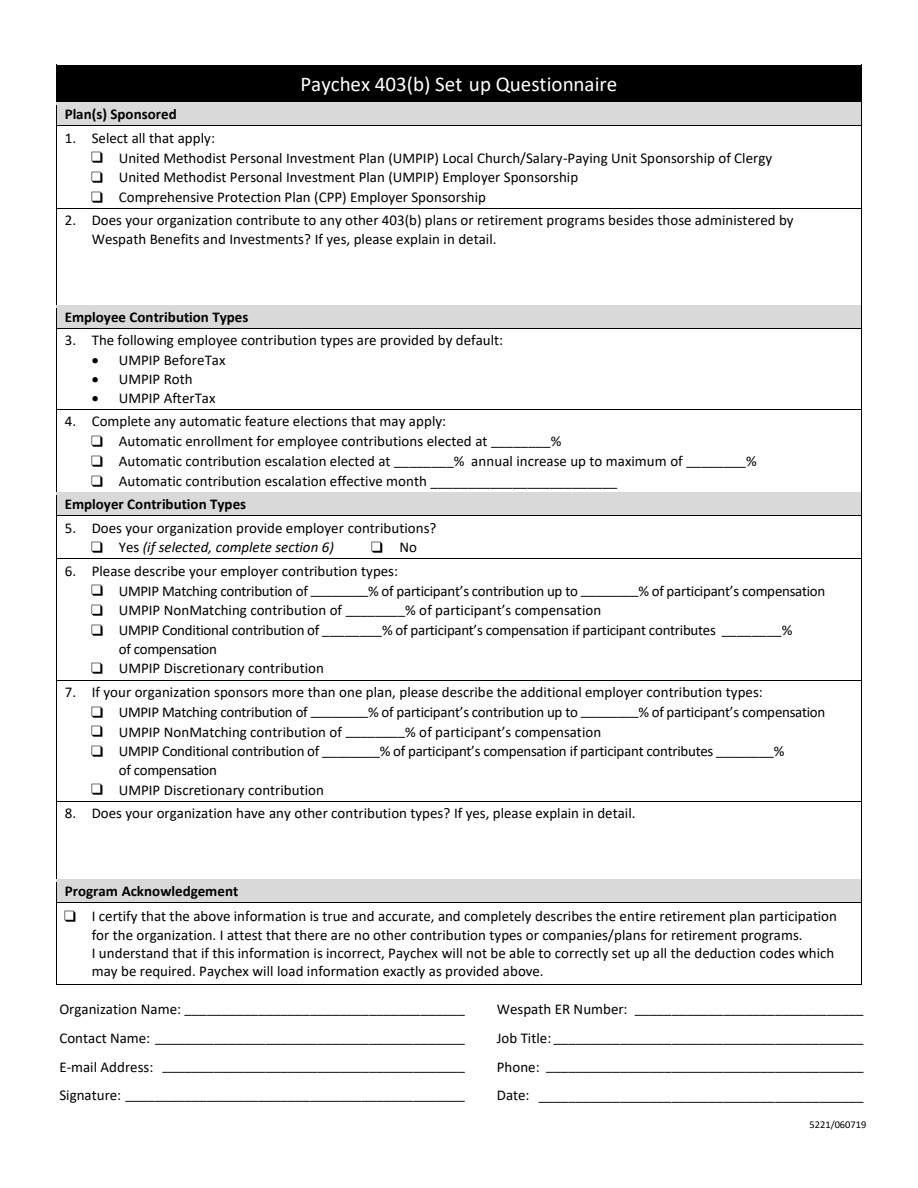
<style>
.page{position:relative;width:918px;height:1188px;background:#fff}
.page>*{position:absolute;margin:0;border:0;box-sizing:border-box;transform-origin:0 0}
.t1{font:21px "Calibri";color:#fff}
.t2{font:15px/18.3px "Calibri";color:#000}
.t3{font:15px/18.1px "Calibri";letter-spacing:-.02em;color:#000}
.t4{font:700 15px "Calibri";color:#000}
.t5{font:italic 15px "Calibri";color:#000}
.t6{font:10.5px "Calibri";color:#000}
.s1{font-style:normal}
</style>
<div class="page">
<div style="left:65px;top:71px;width:788px;height:26px;background:#000"></div>
<hr style="left:57px;top:65px;width:805px;height:1px;background:#000">
<div style="left:57px;top:66px;width:805px;height:5px;background:#000"></div>
<div style="left:56px;top:97px;width:806px;height:5px;background:#000"></div>
<hr style="left:56px;top:71px;width:1px;height:31px;background:#000">
<hr style="left:862px;top:71px;width:1px;height:31px;background:#000">
<div style="left:65px;top:105px;width:788px;height:18px;background:#d9d9d9"></div>
<hr style="left:57px;top:102px;width:805px;height:1px;background:#000">
<hr style="left:57px;top:103px;width:805px;height:2px;background:#d9d9d9">
<hr style="left:56px;top:123px;width:806px;height:2px;background:#d9d9d9">
<img style="left:92px;top:151px;width:11px;height:12px">
<img style="left:92px;top:171px;width:11px;height:12px">
<img style="left:92px;top:191px;width:11px;height:12px">
<svg style="left:56px;top:102px;width:1px;height:26px"></svg>
<hr style="left:57px;top:125px;width:805px;height:1px;background:#000">
<hr style="left:56px;top:128px;width:1px;height:80px;background:#000">
<hr style="left:862px;top:128px;width:1px;height:80px;background:#000">
<hr style="left:57px;top:208px;width:805px;height:1px;background:#000">
<hr style="left:56px;top:211px;width:1px;height:94px;background:#000">
<hr style="left:862px;top:211px;width:1px;height:94px;background:#000">
<div style="left:65px;top:308px;width:788px;height:18px;background:#d9d9d9"></div>
<hr style="left:57px;top:305px;width:805px;height:1px;background:#000">
<hr style="left:57px;top:306px;width:805px;height:2px;background:#d9d9d9">
<hr style="left:56px;top:326px;width:806px;height:2px;background:#d9d9d9">
<svg style="left:56px;top:305px;width:1px;height:26px"></svg>
<hr style="left:57px;top:328px;width:805px;height:1px;background:#000">
<hr style="left:56px;top:331px;width:1px;height:78px;background:#000">
<hr style="left:862px;top:331px;width:1px;height:78px;background:#000">
<img style="left:92px;top:435px;width:11px;height:12px">
<img style="left:92px;top:455px;width:11px;height:12px">
<img style="left:92px;top:475px;width:11px;height:12px">
<hr style="left:57px;top:409px;width:805px;height:1px;background:#000">
<hr style="left:56px;top:412px;width:1px;height:80px;background:#000">
<hr style="left:862px;top:412px;width:1px;height:80px;background:#000">
<div style="left:65px;top:495px;width:788px;height:18px;background:#d9d9d9"></div>
<hr style="left:57px;top:492px;width:805px;height:1px;background:#000">
<hr style="left:57px;top:493px;width:805px;height:2px;background:#d9d9d9">
<hr style="left:56px;top:513px;width:806px;height:2px;background:#d9d9d9">
<img style="left:92px;top:541px;width:11px;height:12px">
<img style="left:372px;top:541px;width:11px;height:12px">
<svg style="left:56px;top:492px;width:1px;height:26px"></svg>
<hr style="left:57px;top:515px;width:805px;height:1px;background:#000">
<hr style="left:56px;top:518px;width:1px;height:41px;background:#000">
<hr style="left:862px;top:518px;width:1px;height:41px;background:#000">
<img style="left:92px;top:584px;width:11px;height:12px">
<img style="left:92px;top:604px;width:11px;height:12px">
<img style="left:92px;top:624px;width:11px;height:12px">
<img style="left:92px;top:662px;width:11px;height:12px">
<hr style="left:57px;top:559px;width:805px;height:1px;background:#000">
<hr style="left:56px;top:561px;width:1px;height:119px;background:#000">
<hr style="left:862px;top:561px;width:1px;height:119px;background:#000">
<img style="left:92px;top:706px;width:11px;height:12px">
<img style="left:92px;top:725px;width:11px;height:12px">
<img style="left:92px;top:745px;width:11px;height:12px">
<img style="left:92px;top:783px;width:11px;height:12px">
<hr style="left:57px;top:680px;width:805px;height:1px;background:#000">
<hr style="left:56px;top:683px;width:1px;height:118px;background:#000">
<hr style="left:862px;top:683px;width:1px;height:118px;background:#000">
<hr style="left:57px;top:801px;width:805px;height:1px;background:#000">
<hr style="left:56px;top:804px;width:1px;height:75px;background:#000">
<hr style="left:862px;top:804px;width:1px;height:75px;background:#000">
<div style="left:65px;top:882px;width:788px;height:18px;background:#d9d9d9"></div>
<hr style="left:57px;top:879px;width:805px;height:1px;background:#000">
<hr style="left:57px;top:880px;width:805px;height:2px;background:#d9d9d9">
<hr style="left:56px;top:900px;width:806px;height:2px;background:#d9d9d9">
<img style="left:65px;top:910px;width:11px;height:12px">
<svg style="left:56px;top:879px;width:1px;height:26px"></svg>
<hr style="left:57px;top:902px;width:805px;height:1px;background:#000">
<hr style="left:56px;top:905px;width:1px;height:80px;background:#000">
<hr style="left:57px;top:985px;width:805px;height:1px;background:#000">
<hr style="left:862px;top:905px;width:1px;height:80px;background:#000">
<p class="t1" style="left:300px;top:75px;width:318px">Paychex 403(b) Set up Questionnaire</p>
<p class="t4" style="left:65px;top:108px;width:113px">Plan(s) Sponsored</p>
<p class="t2" style="left:65px;top:130px;width:152px">1. Select all that apply:</p>
<p class="t2" style="left:119px;top:150px;width:655px">United Methodist Personal Investment Plan (UMPIP) Local Church/Salary-Paying Unit Sponsorship of Clergy</p>
<p class="t2" style="left:119px;top:169px;width:461px">United Methodist Personal Investment Plan (UMPIP) Employer Sponsorship</p>
<p class="t2" style="left:119px;top:189px;width:369px">Comprehensive Protection Plan (CPP) Employer Sponsorship</p>
<p class="t2" style="left:92px;top:212px;width:703px;text-indent:-27px">2. Does your organization contribute to any other 403(b) plans or retirement programs besides those administered by<br>Wespath Benefits and Investments? If yes, please explain in detail.</p>
<p class="t4" style="left:65px;top:311px;width:185px">Employee Contribution Types</p>
<p class="t2" style="left:65px;top:333px;width:440px">3. The following employee contribution types are provided by default:</p>
<p class="t2" style="left:92px;top:352px;width:135px">• UMPIP BeforeTax</p>
<p class="t2" style="left:92px;top:371px;width:102px">• UMPIP Roth</p>
<p class="t2" style="left:92px;top:390px;width:125px">• UMPIP AfterTax</p>
<p class="t2" style="left:65px;top:413px;width:383px">4. Complete any automatic feature elections that may apply:</p>
<p class="t2" style="left:119px;top:433px;width:444px">Automatic enrollment for employee contributions elected at ________%</p>
<p class="t2" style="left:119px;top:453px;width:640px">Automatic contribution escalation elected at ________% annual increase up to maximum of ________%</p>
<p class="t2" style="left:119px;top:473px;width:500px">Automatic contribution escalation effective month _________________________</p>
<p class="t4" style="left:65px;top:498px;width:183px">Employer Contribution Types</p>
<p class="t2" style="left:65px;top:520px;width:373px">5. Does your organization provide employer contributions?</p>
<p class="t5" style="left:119px;top:541px;width:217px"><span class="s1">Yes</span> (if selected, complete section 6)</p>
<p class="t2" style="left:399px;top:540px;width:19px">No</p>
<p class="t2" style="left:65px;top:563px;width:335px">6. Please describe your employer contribution types:</p>
<p class="t3" style="left:119px;top:583px;width:708px">UMPIP Matching contribution of ________% of participant’s contribution up to ________% of participant’s compensation</p>
<p class="t2" style="left:119px;top:603px;width:484px">UMPIP NonMatching contribution of ________% of participant’s compensation</p>
<p class="t3" style="left:119px;top:623px;width:675px">UMPIP Conditional contribution of ________% of participant’s compensation if participant contributes ________% of compensation</p>
<p class="t2" style="left:119px;top:661px;width:207px">UMPIP Discretionary contribution</p>
<p class="t2" style="left:65px;top:684px;width:700px">7. If your organization sponsors more than one plan, please describe the additional employer contribution types:</p>
<p class="t3" style="left:119px;top:704px;width:708px">UMPIP Matching contribution of ________% of participant’s contribution up to ________% of participant’s compensation</p>
<p class="t2" style="left:119px;top:724px;width:484px">UMPIP NonMatching contribution of ________% of participant’s compensation</p>
<p class="t3" style="left:119px;top:744px;width:667px">UMPIP Conditional contribution of ________% of participant’s compensation if participant contributes ________% of compensation</p>
<p class="t2" style="left:119px;top:782px;width:207px">UMPIP Discretionary contribution</p>
<p class="t2" style="left:65px;top:805px;width:572px">8. Does your organization have any other contribution types? If yes, please explain in detail.</p>
<p class="t4" style="left:65px;top:885px;width:175px">Program Acknowledgement</p>
<p class="t2" style="left:92px;top:908px;width:747px">I certify that the above information is true and accurate, and completely describes the entire retirement plan participation for the organization. I attest that there are no other contribution types or companies/plans for retirement programs.<br>I understand that if this information is incorrect, Paychex will not be able to correctly set up all the deduction codes which may be required. Paychex will load information exactly as provided above.</p>
<p class="t2" style="left:59px;top:1000px;width:407px">Organization Name: ______________________________________</p>
<p class="t2" style="left:497px;top:1000px;width:368px">Wespath ER Number: _______________________________</p>
<p class="t2" style="left:59px;top:1029px;width:407px">Contact Name: __________________________________________</p>
<p class="t2" style="left:497px;top:1029px;width:368px">Job Title: __________________________________________</p>
<p class="t2" style="left:59px;top:1057px;width:407px">E-mail Address: _________________________________________</p>
<p class="t2" style="left:497px;top:1057px;width:368px">Phone: ___________________________________________</p>
<p class="t2" style="left:59px;top:1086px;width:407px">Signature: ______________________________________________</p>
<p class="t2" style="left:497px;top:1087px;width:368px">Date: ____________________________________________</p>
<p class="t6" style="left:810px;top:1121px;width:58px">5221/060719</p>
</div>
